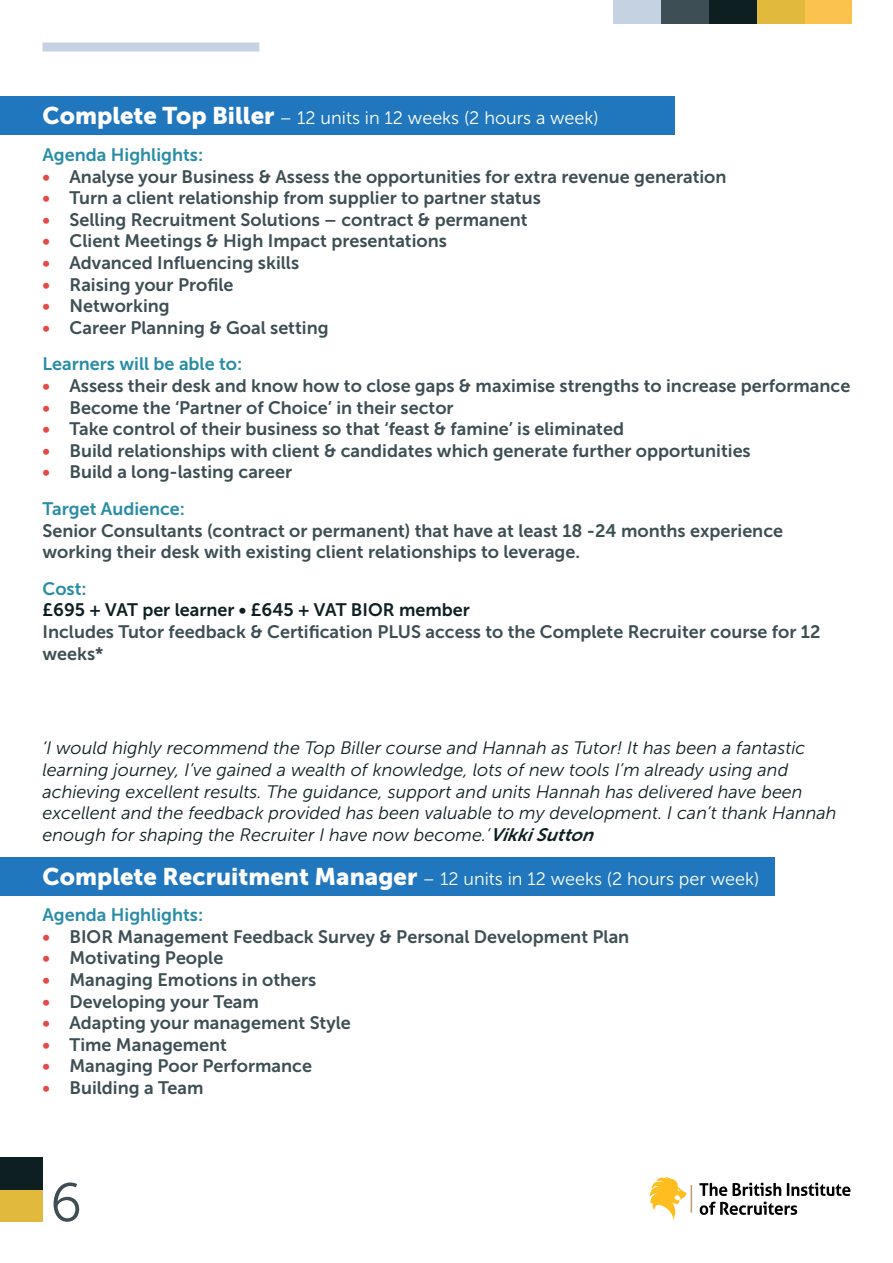
<style>
.page{position:relative;width:893px;height:1263px;background:#fff}
.page>*{position:absolute;margin:0;border:0;box-sizing:border-box;transform-origin:0 0}
.t1{font:54px "Museo Sans 300";color:#3d4f54}
.t2{font:18px/36.6px "Museo Sans 700";color:#3d4f54}
.t3{font:italic 18px/21.6px "Museo Sans 300";color:#0e1f22}
.t4{font:18px "Museo Sans 300";color:#fff}
.t5{font:18px "Museo Sans 700";color:#288ca6}
.t6{font:18px "Museo Sans 700";color:#0e1f22}
.s1{font-family:"Museo Sans 900";font-size:24px}
.s2{color:#e34b49}
.s3{color:#288ca6}
.s4{font-family:"Museo Sans 700"}
</style>
<div class="page">
<hr style="left:892px;top:1189px;width:1px;height:32px;background:#e1b93c">
<hr style="left:892px;top:1157px;width:1px;height:32px;background:#0e1f22">
<div style="left:0;top:1189px;width:43px;height:32px;background:#e1b93c"></div>
<div style="left:0;top:1157px;width:43px;height:32px;background:#0e1f22"></div>
<div style="left:804px;top:0;width:48px;height:23px;background:#fbc24e"></div>
<div style="left:757px;top:0;width:47px;height:23px;background:#e1b93c"></div>
<div style="left:709px;top:0;width:48px;height:23px;background:#0e1f22"></div>
<div style="left:661px;top:0;width:48px;height:23px;background:#3d4f54"></div>
<div style="left:613px;top:0;width:48px;height:23px;background:#c4d2e1"></div>
<div style="left:43px;top:43px;width:216px;height:9px;background:#c4d2e1"></div>
<svg style="left:649px;top:1177px;width:43px;height:43px"></svg>
<svg style="left:699px;top:1183px;width:151px;height:32px"></svg>
<div style="left:0;top:96px;width:674px;height:39px;background:#2077bd"></div>
<div style="left:0;top:857px;width:775px;height:39px;background:#2077bd"></div>
<p class="t4" style="left:43px;top:108px;width:558px"><span class="s1">Complete Top Biller</span> – 12 units in 12 weeks (2 hours a week)</p>
<p class="t5" style="left:43px;top:145px;width:162px">Agenda Highlights:</p>
<p class="t2" style="left:43px;top:158px;width:685px"><span class="s2">•</span> Analyse your Business &amp; Assess the opportunities for extra revenue generation</p>
<p class="t2" style="left:43px;top:180px;width:500px"><span class="s2">•</span> Turn a client relationship from supplier to partner status</p>
<p class="t2" style="left:43px;top:201px;width:487px"><span class="s2">•</span> Selling Recruitment Solutions – contract &amp; permanent</p>
<p class="t2" style="left:43px;top:223px;width:406px"><span class="s2">•</span> Client Meetings &amp; High Impact presentations</p>
<p class="t2" style="left:43px;top:244px;width:258px"><span class="s2">•</span> Advanced Influencing skills</p>
<p class="t2" style="left:43px;top:266px;width:193px"><span class="s2">•</span> Raising your Profile</p>
<p class="t2" style="left:43px;top:288px;width:129px"><span class="s2">•</span> Networking</p>
<p class="t2" style="left:43px;top:309px;width:288px"><span class="s2">•</span> Career Planning &amp; Goal setting<br><span class="s3">Learners will be able to:</span></p>
<p class="t2" style="left:43px;top:367px;width:809px"><span class="s2">•</span> Assess their desk and know how to close gaps &amp; maximise strengths to increase performance</p>
<p class="t2" style="left:43px;top:389px;width:413px"><span class="s2">•</span> Become the ‘Partner of Choice’ in their sector</p>
<p class="t2" style="left:43px;top:411px;width:583px"><span class="s2">•</span> Take control of their business so that ‘feast &amp; famine’ is eliminated</p>
<p class="t2" style="left:43px;top:432px;width:710px"><span class="s2">•</span> Build relationships with client &amp; candidates which generate further opportunities</p>
<p class="t2" style="left:43px;top:454px;width:251px"><span class="s2">•</span> Build a long-lasting career<br><span class="s3">Target Audience:</span></p>
<p class="t2" style="left:43px;top:519px;width:742px;line-height:21.6px">Senior Consultants (contract or permanent) that have at least 18 -24 months experience working their desk with existing client relationships to leverage.</p>
<p class="t5" style="left:43px;top:578px;width:46px">Cost:</p>
<p class="t6" style="left:43px;top:600px;width:429px">£695 + VAT per learner • £645 + VAT BIOR member</p>
<p class="t2" style="left:43px;top:621px;width:779px;line-height:21.6px">Includes Tutor feedback &amp; Certification PLUS access to the Complete Recruiter course for 12 weeks*</p>
<p class="t3" style="left:43px;top:737px;width:796px">‘I would highly recommend the Top Biller course and Hannah as Tutor! It has been a fantastic learning journey, I’ve gained a wealth of knowledge, lots of new tools I’m already using and achieving excellent results. The guidance, support and units Hannah has delivered have been excellent and the feedback provided has been valuable to my development. I can’t thank Hannah enough for shaping the Recruiter I have now become.’<span class="s4">VikkiSutton</span></p>
<p class="t4" style="left:43px;top:869px;width:718px"><span class="s1">Complete Recruitment Manager</span> – 12 units in 12 weeks (2 hours per week)</p>
<p class="t5" style="left:43px;top:905px;width:162px">Agenda Highlights:</p>
<p class="t2" style="left:43px;top:918px;width:588px"><span class="s2">•</span> BIOR Management Feedback Survey &amp; Personal Development Plan</p>
<p class="t2" style="left:43px;top:940px;width:182px"><span class="s2">•</span> Motivating People</p>
<p class="t2" style="left:43px;top:961px;width:275px"><span class="s2">•</span> Managing Emotions in others</p>
<p class="t2" style="left:43px;top:983px;width:218px"><span class="s2">•</span> Developing your Team</p>
<p class="t2" style="left:43px;top:1005px;width:310px"><span class="s2">•</span> Adapting your management Style</p>
<p class="t2" style="left:43px;top:1026px;width:186px"><span class="s2">•</span> Time Management</p>
<p class="t2" style="left:43px;top:1048px;width:271px"><span class="s2">•</span> Managing Poor Performance</p>
<p class="t2" style="left:43px;top:1069px;width:162px"><span class="s2">•</span> Building a Team</p>
<h1 class="t1" style="left:50px;top:1173px;width:34px">6</h1>
</div>
